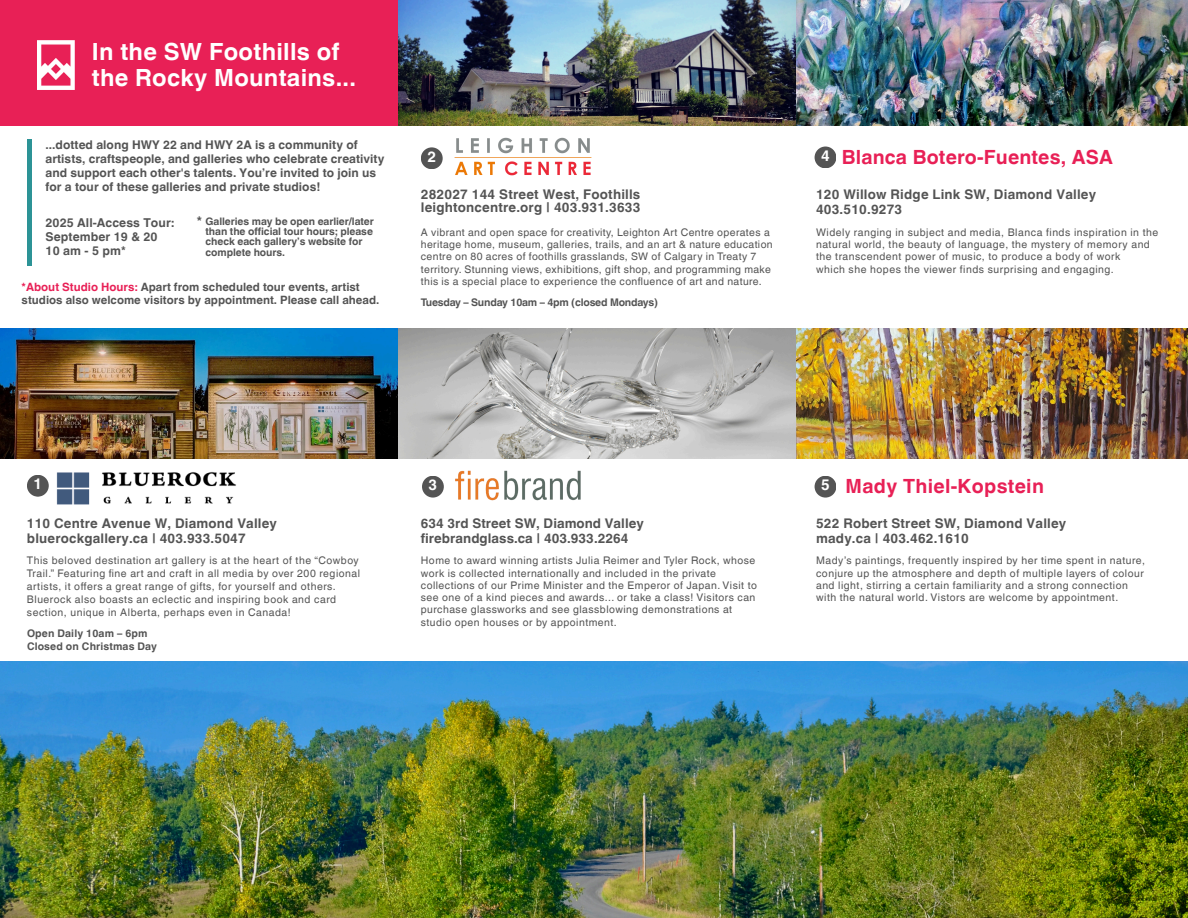
<style>
.page{position:relative;width:1188px;height:918px;background:#fff}
.page>*{position:absolute;margin:0;border:0;box-sizing:border-box;transform-origin:0 0}
.t1{font:700 23.7px/25.8px "Helvetica World";letter-spacing:.01em;color:#fff}
.t2{font:700 19.5px "Helvetica World";letter-spacing:.01em;color:#e82056}
.t3{font:700 15px "Helvetica World";color:#fff}
.t4{font:700 13.5px "Helvetica World";color:#545454}
.t5{font:700 13.35px/15.5px "Helvetica World";letter-spacing:.015em;color:#545454}
.t6{font:700 12.15px/14.2px "Helvetica World";letter-spacing:.005em;color:#545454}
.t7{font:700 12px/14px "Helvetica World";letter-spacing:.005em;color:#545454}
.t8{font:700 11.4px/13.4px "Helvetica World";color:#545454}
.t9{font:10.5px/12.3px "Helvetica World";letter-spacing:.045em;color:#545454}
.t10{font:700 10.5px "Helvetica World";letter-spacing:-.015em;color:#545454}
.t11{font:700 10.5px/12.3px "Helvetica World";letter-spacing:.01em;color:#545454}
.t12{font:700 10.35px/10.4px "Helvetica World";letter-spacing:-.005em;color:#545454}
.s1{color:#e82056}
</style>
<div class="page">
<hr style="left:28px;top:139px;width:4px;height:126px;background:#2c9396">
<div style="left:0;top:0;width:398px;height:126px;background:#e82056"></div>
<img style="left:38px;top:41px;width:37px;height:48px">
<div style="left:421px;top:147px;width:22px;height:22px;background:#545454;border-radius:50%"></div>
<img style="left:442px;top:137px;width:150px;height:39px">
<img style="left:398px;top:0;width:790px;height:126px">
<img style="left:56px;top:472px;width:180px;height:33px">
<img style="left:0;top:329px;width:1188px;height:129px">
<img style="left:0;top:661px;width:1188px;height:257px">
<div style="left:27px;top:475px;width:22px;height:22px;background:#545454;border-radius:50%"></div>
<div style="left:422px;top:476px;width:22px;height:22px;background:#545454;border-radius:50%"></div>
<div style="left:815px;top:147px;width:21px;height:21px;background:#545454;border-radius:50%"></div>
<div style="left:815px;top:476px;width:21px;height:22px;background:#545454;border-radius:50%"></div>
<img style="left:455px;top:470px;width:126px;height:31px">
<h1 class="t1" style="left:92px;top:37px;width:266px">In the SW Foothills of the Rocky Mountains...</h1>
<p class="t7" style="left:46px;top:137px;width:340px">...dotted along HWY 22 and HWY 2A is a community of artists, craftspeople, and galleries who celebrate creativity and support each other's talents. You’re invited to join us for a tour of these galleries and private studios!</p>
<p class="t6" style="left:46px;top:214px;width:130px">2025 All-Access Tour:<br>September 19 &amp; 20<br>10 am - 5 pm*</p>
<p class="t12" style="left:206px;top:215px;width:170px">Galleries may be open earlier/later than the official tour hours; please check each gallery’s website for complete hours.</p>
<p class="t4" style="left:197px;top:210px;width:7px">*</p>
<p class="t8" style="left:22px;top:279px;width:359px"><span class="s1">*About Studio Hours:</span> Apart from scheduled tour events, artist studios also welcome visitors by appointment. Please call ahead.</p>
<h3 class="t3" style="left:427px;top:144px;width:10px">2</h3>
<p class="t5" style="left:421px;top:186px;width:221px;line-height:13.4px">282027 144 Street West, Foothills leightoncentre.org | 403.931.3633</p>
<p class="t9" style="left:421px;top:226px;width:353px">A vibrant and open space for creativity, Leighton Art Centre operates a heritage home, museum, galleries, trails, and an art &amp; nature education centre on 80 acres of foothills grasslands, SW of Calgary in Treaty 7 territory. Stunning views, exhibitions, gift shop, and programming make this is a special place to experience the confluence of art and nature.</p>
<p class="t10" style="left:421px;top:293px;width:239px">Tuesday – Sunday 10am – 4pm (closed Mondays)</p>
<h2 class="t2" style="left:821px;top:141px;width:293px"><sup>4</sup> Blanca Botero-Fuentes, ASA</h2>
<p class="t5" style="left:816px;top:185px;width:282px">120 Willow Ridge Link SW, Diamond Valley<br>403.510.9273</p>
<p class="t9" style="left:816px;top:226px;width:344px">Widely ranging in subject and media, Blanca finds inspiration in the natural world, the beauty of language, the mystery of memory and the transcendent power of music, to produce a body of work<br>which she hopes the viewer finds surprising and engaging.</p>
<h3 class="t3" style="left:34px;top:472px;width:10px">1</h3>
<h3 class="t3" style="left:429px;top:473px;width:10px">3</h3>
<p class="t5" style="left:27px;top:514px;width:252px">110 Centre Avenue W, Diamond Valley bluerockgallery.ca | 403.933.5047</p>
<p class="t9" style="left:27px;top:554px;width:335px;line-height:13.2px">This beloved destination art gallery is at the heart of the “Cowboy Trail.” Featuring fine art and craft in all media by over 200 regional artists, it offers a great range of gifts, for yourself and others.<br>Bluerock also boasts an eclectic and inspiring book and card section, unique in Alberta, perhaps even in Canada!</p>
<p class="t11" style="left:27px;top:626px;width:132px">Open Daily 10am – 6pm<br>Closed on Christmas Day</p>
<p class="t5" style="left:421px;top:514px;width:224px">634 3rd Street SW, Diamond Valley firebrandglass.ca | 403.933.2264</p>
<p class="t9" style="left:421px;top:554px;width:338px">Home to award winning artists Julia Reimer and Tyler Rock, whose work is collected internationally and included in the private collections of our Prime Minister and the Emperor of Japan. Visit to see one of a kind pieces and awards... or take a class! Visitors can purchase glassworks and see glassblowing demonstrations at studio open houses or by appointment.</p>
<h2 class="t2" style="left:821px;top:471px;width:224px"><sup>5</sup> Mady Thiel-Kopstein</h2>
<p class="t5" style="left:816px;top:514px;width:252px">522 Robert Street SW, Diamond Valley mady.ca | 403.462.1610</p>
<p class="t9" style="left:816px;top:555px;width:330px">Mady’s paintings, frequently inspired by her time spent in nature, conjure up the atmosphere and depth of multiple layers of colour and light, stirring a certain familiarity and a strong connection with the natural world. Vistors are welcome by appointment.</p>
</div>
